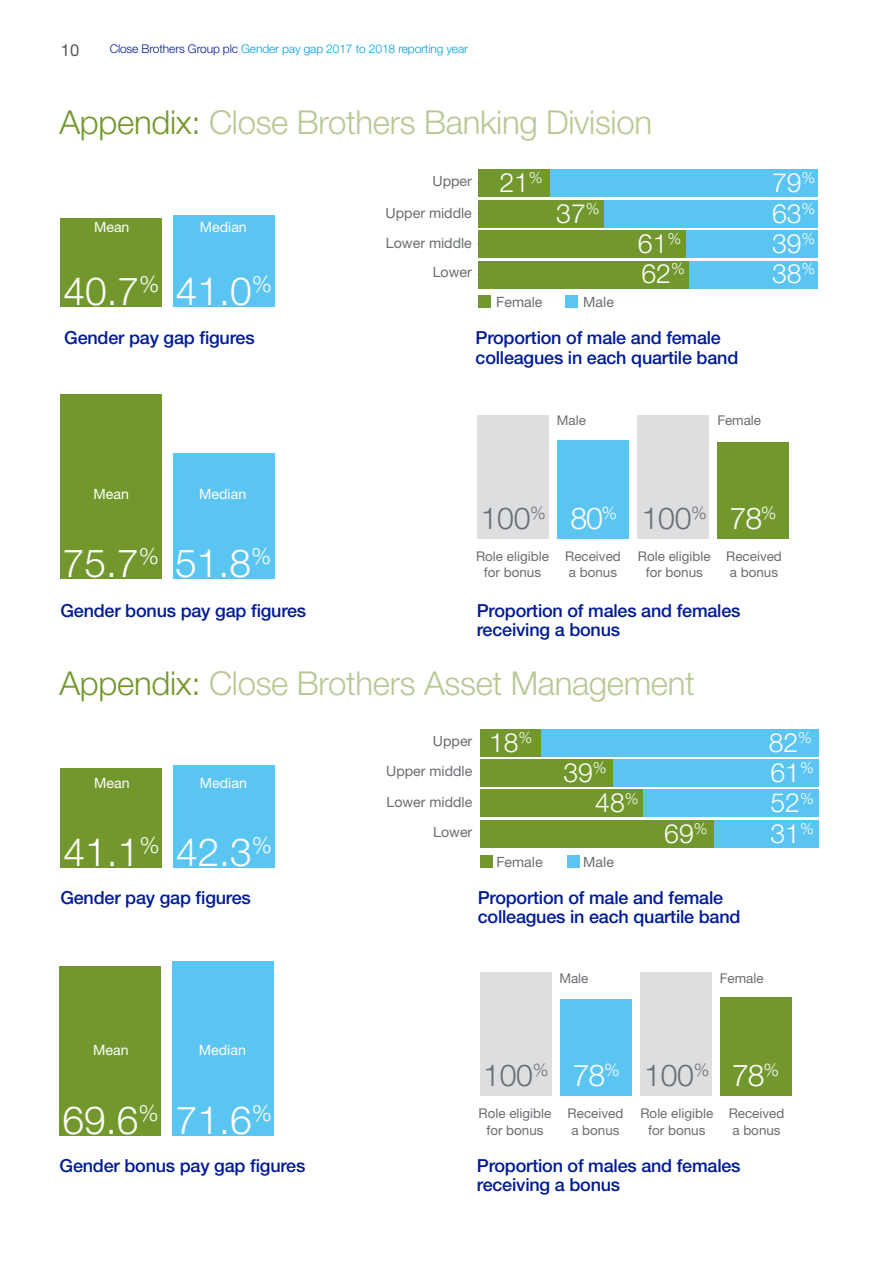
<style>
.page{position:relative;width:893px;height:1263px;background:#fff}
.page>*{position:absolute;margin:0;border:0;box-sizing:border-box;transform-origin:0 0}
.t1{font:300 39px "Helvetica Neue";color:#fff}
.t2{font:300 33px "Helvetica Neue";letter-spacing:-.01em;color:#b8c893}
.t3{font:300 30.15px "Helvetica Neue";letter-spacing:-.01em;color:#6a6d71}
.t4{font:300 26.7px "Helvetica Neue";color:#fff}
.t5{font:300 26.55px "Helvetica Neue";color:#fff}
.t6{font:500 18px/19.5px "Helvetica Neue";letter-spacing:-.01em;color:#001b96}
.t7{font:16.5px "Helvetica Neue";color:#575756}
.t8{font:14.25px/29.5px "Helvetica Neue";color:#6a6d71;text-align:right}
.t9{font:14.1px/30.2px "Helvetica Neue";color:#6a6d71;text-align:right}
.t10{font:14.1px "Helvetica Neue";color:#fff}
.t11{font:13.35px/16px "Helvetica Neue";color:#6a6d71;text-align:center}
.t12{font:300 12px "Helvetica Neue";letter-spacing:-.01em;color:#009fdf}
.s1{color:#001b96}
.s2{color:#72982d}
.s3{color:#fff}
</style>
<div class="page">
<div style="left:173px;top:216px;width:102px;height:91px;background:#5bc5f2"></div>
<div style="left:60px;top:218px;width:102px;height:89px;background:#72982d"></div>
<div style="left:173px;top:453px;width:101px;height:126px;background:#5bc5f2"></div>
<div style="left:60px;top:394px;width:101px;height:185px;background:#72982d"></div>
<div style="left:549px;top:169px;width:269px;height:28px;background:#5bc5f2"></div>
<div style="left:604px;top:200px;width:214px;height:27px;background:#5bc5f2"></div>
<div style="left:685px;top:230px;width:133px;height:28px;background:#5bc5f2"></div>
<div style="left:689px;top:261px;width:129px;height:27px;background:#5bc5f2"></div>
<div style="left:478px;top:169px;width:71px;height:28px;background:#72982d"></div>
<div style="left:478px;top:200px;width:126px;height:27px;background:#72982d"></div>
<div style="left:478px;top:230px;width:207px;height:28px;background:#72982d"></div>
<div style="left:478px;top:261px;width:211px;height:27px;background:#72982d"></div>
<div style="left:478px;top:295px;width:13px;height:13px;background:#72982d"></div>
<div style="left:565px;top:295px;width:13px;height:13px;background:#5bc5f2"></div>
<div style="left:717px;top:442px;width:72px;height:97px;background:#72982d"></div>
<div style="left:637px;top:415px;width:72px;height:124px;background:#dddedf"></div>
<div style="left:557px;top:440px;width:72px;height:99px;background:#5bc5f2"></div>
<div style="left:477px;top:415px;width:72px;height:124px;background:#dddedf"></div>
<div style="left:173px;top:765px;width:102px;height:103px;background:#5bc5f2"></div>
<div style="left:60px;top:768px;width:102px;height:100px;background:#72982d"></div>
<div style="left:172px;top:961px;width:102px;height:174px;background:#5bc5f2"></div>
<div style="left:59px;top:966px;width:102px;height:169px;background:#72982d"></div>
<div style="left:541px;top:729px;width:278px;height:27px;background:#5bc5f2"></div>
<div style="left:612px;top:759px;width:207px;height:28px;background:#5bc5f2"></div>
<div style="left:643px;top:790px;width:176px;height:27px;background:#5bc5f2"></div>
<div style="left:714px;top:820px;width:105px;height:27px;background:#5bc5f2"></div>
<div style="left:480px;top:729px;width:61px;height:27px;background:#72982d"></div>
<div style="left:480px;top:759px;width:132px;height:28px;background:#72982d"></div>
<div style="left:480px;top:790px;width:163px;height:27px;background:#72982d"></div>
<div style="left:480px;top:820px;width:234px;height:27px;background:#72982d"></div>
<div style="left:481px;top:855px;width:12px;height:12px;background:#72982d"></div>
<div style="left:567px;top:855px;width:13px;height:12px;background:#5bc5f2"></div>
<div style="left:720px;top:997px;width:72px;height:99px;background:#72982d"></div>
<div style="left:640px;top:972px;width:72px;height:124px;background:#dddedf"></div>
<div style="left:560px;top:999px;width:72px;height:97px;background:#5bc5f2"></div>
<div style="left:480px;top:972px;width:72px;height:124px;background:#dddedf"></div>
<p class="t7" style="left:61px;top:40px;width:20px">10</p>
<p class="t12" style="left:110px;top:41px;width:360px"><span class="s1">Close Brothers Group plc</span> Gender pay gap 2017 to 2018 reporting year</p>
<h2 class="t2" style="left:60px;top:102px;width:594px"><span class="s2">Appendix:</span> Close Brothers Banking Division</h2>
<p class="t10" style="left:94px;top:219px;width:37px">Mean</p>
<p class="t10" style="left:200px;top:219px;width:48px">Median</p>
<h1 class="t1" style="left:64px;top:267px;width:210px">40.7<sup>%</sup> 41.0<sup>%</sup></h1>
<p class="t8" style="left:432px;top:166px;width:41px">Upper</p>
<p class="t8" style="left:386px;top:198px;width:88px">Upper middle<br>Lower middle<br>Lower</p>
<h3 class="t4" style="left:499px;top:167px;width:45px">21<sup>%</sup></h3>
<h3 class="t4" style="left:772px;top:167px;width:45px">79<sup>%</sup></h3>
<h3 class="t4" style="left:556px;top:197px;width:45px">37<sup>%</sup></h3>
<h3 class="t4" style="left:772px;top:197px;width:45px">63<sup>%</sup></h3>
<h3 class="t4" style="left:638px;top:227px;width:45px">61<sup>%</sup></h3>
<h3 class="t4" style="left:772px;top:227px;width:45px">39<sup>%</sup></h3>
<h3 class="t4" style="left:641px;top:257px;width:45px">62<sup>%</sup></h3>
<h3 class="t4" style="left:772px;top:257px;width:45px">38<sup>%</sup></h3>
<p class="t8" style="left:496px;top:287px;width:48px">Female</p>
<p class="t8" style="left:583px;top:287px;width:32px">Male</p>
<p class="t6" style="left:64px;top:327px;width:192px">Gender pay gap figures</p>
<p class="t6" style="left:476px;top:328px;width:264px">Proportion of male and female colleagues in each quartile band</p>
<p class="t10" style="left:93px;top:485px;width:37px">Mean</p>
<p class="t10" style="left:199px;top:485px;width:48px">Median</p>
<h1 class="t1" style="left:63px;top:539px;width:210px">75.7<sup>%</sup> 51.8<sup>%</sup></h1>
<p class="t11" style="left:557px;top:412px;width:31px">Male</p>
<p class="t11" style="left:717px;top:412px;width:45px">Female</p>
<h3 class="t3" style="left:481px;top:499px;width:297px">100<sup>%</sup> <span class="s3">80</span><sup>%</sup> 100<sup>%</sup> <span class="s3">78</span><sup>%</sup></h3>
<p class="t11" style="left:476px;top:548px;width:74px">Role eligible for bonus</p>
<p class="t11" style="left:565px;top:548px;width:57px;text-align:left">Received a bonus</p>
<p class="t11" style="left:638px;top:548px;width:74px">Role eligible for bonus</p>
<p class="t11" style="left:726px;top:548px;width:57px;text-align:left">Received a bonus</p>
<p class="t6" style="left:60px;top:601px;width:247px">Gender bonus pay gap figures</p>
<p class="t6" style="left:477px;top:600px;width:265px">Proportion of males and females receiving a bonus</p>
<h2 class="t2" style="left:60px;top:663px;width:637px"><span class="s2">Appendix:</span> Close Brothers Asset Management</h2>
<p class="t10" style="left:94px;top:774px;width:37px">Mean</p>
<p class="t10" style="left:200px;top:774px;width:48px">Median</p>
<h1 class="t1" style="left:64px;top:828px;width:210px">41.1<sup>%</sup> 42.3<sup>%</sup></h1>
<p class="t6" style="left:60px;top:887px;width:192px">Gender pay gap figures</p>
<p class="t10" style="left:93px;top:1042px;width:37px">Mean</p>
<p class="t10" style="left:199px;top:1042px;width:48px">Median</p>
<h1 class="t1" style="left:63px;top:1096px;width:211px">69.6<sup>%</sup> 71.6<sup>%</sup></h1>
<p class="t6" style="left:60px;top:1155px;width:247px">Gender bonus pay gap figures</p>
<p class="t9" style="left:386px;top:726px;width:88px">Upper<br>Upper middle<br>Lower middle<br>Lower</p>
<h3 class="t5" style="left:489px;top:726px;width:45px">18<sup>%</sup></h3>
<h3 class="t5" style="left:769px;top:726px;width:45px">82<sup>%</sup></h3>
<h3 class="t5" style="left:563px;top:757px;width:45px">39<sup>%</sup></h3>
<h3 class="t5" style="left:770px;top:757px;width:45px">61<sup>%</sup></h3>
<h3 class="t5" style="left:595px;top:787px;width:45px">48<sup>%</sup></h3>
<h3 class="t5" style="left:770px;top:787px;width:45px">52<sup>%</sup></h3>
<h3 class="t5" style="left:664px;top:817px;width:45px">69<sup>%</sup></h3>
<h3 class="t5" style="left:770px;top:817px;width:45px">31<sup>%</sup></h3>
<p class="t9" style="left:496px;top:846px;width:48px">Female</p>
<p class="t9" style="left:583px;top:846px;width:32px">Male</p>
<p class="t6" style="left:478px;top:887px;width:264px">Proportion of male and female colleagues in each quartile band</p>
<p class="t11" style="left:559px;top:969px;width:31px">Male</p>
<p class="t11" style="left:720px;top:969px;width:45px">Female</p>
<h3 class="t3" style="left:483px;top:1056px;width:297px">100<sup>%</sup> <span class="s3">78</span><sup>%</sup> 100<sup>%</sup> <span class="s3">78</span><sup>%</sup></h3>
<p class="t11" style="left:479px;top:1105px;width:74px">Role eligible for bonus</p>
<p class="t11" style="left:568px;top:1105px;width:57px;text-align:left">Received a bonus</p>
<p class="t11" style="left:640px;top:1105px;width:74px">Role eligible for bonus</p>
<p class="t11" style="left:729px;top:1105px;width:57px;text-align:left">Received a bonus</p>
<p class="t6" style="left:477px;top:1155px;width:265px">Proportion of males and females receiving a bonus</p>
</div>
